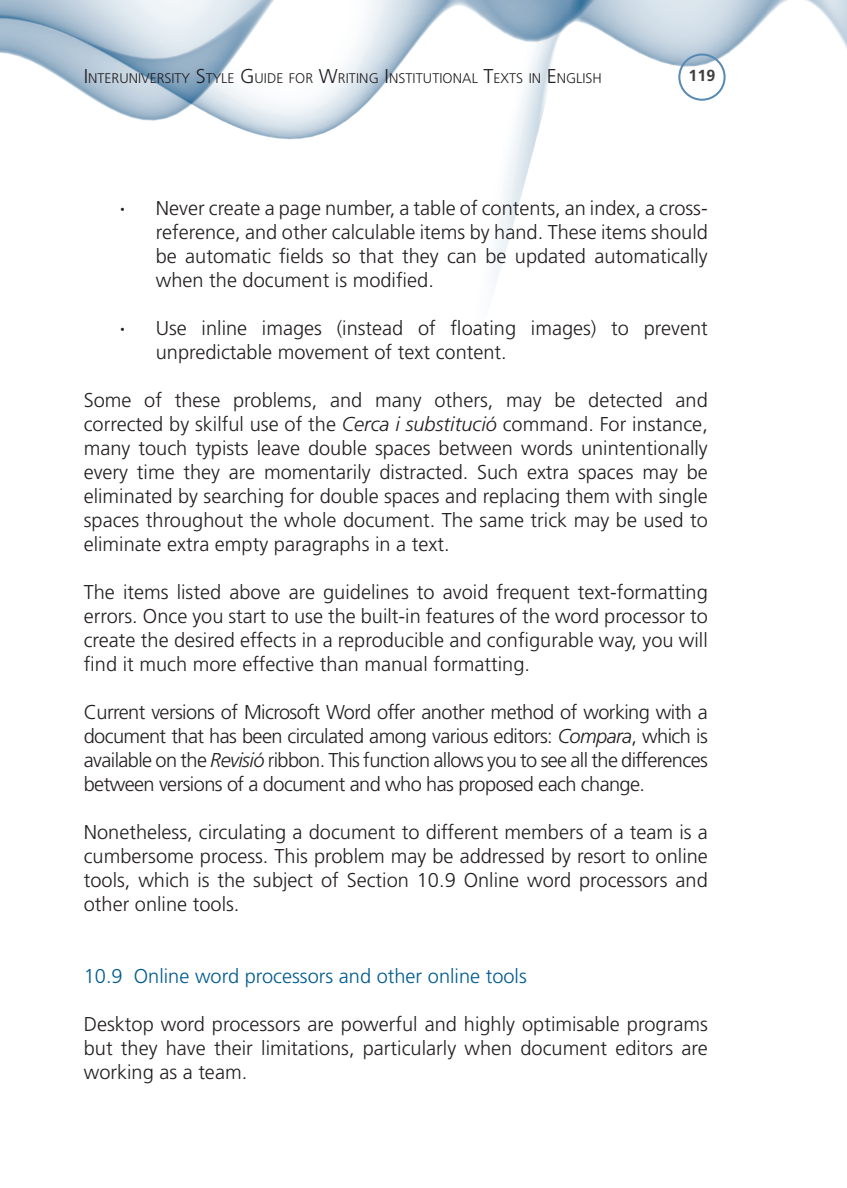
<style>
.page{position:relative;width:847px;height:1188px;background:#fff}
.page>*{position:absolute;margin:0;border:0;box-sizing:border-box;transform-origin:0 0}
.t1{font:300 20px/24px "Frutiger LT";color:#231f20;text-align:justify}
.t2{font:300 20px "Frutiger LT";color:#005b8f}
.t3{font:700 16px "Frutiger LT";color:#3e3e3f}
.t4{font:300 14px "Frutiger LT";color:#231f20}
.s1{font-size:20px}
.s2{font-weight:700}
.s3{font-style:italic}
</style>
<div class="page">
<img style="left:0;top:0;width:846px;height:286px">
<div style="left:678px;top:54px;width:47px;height:47px;border:2px solid #5689b3;border-radius:50%"></div>
<p class="t4" style="left:84px;top:70px;width:517px"><span class="s1">I</span> NTERUNIVERSITY <span class="s1">S</span>TYLE <span class="s1">G</span>UIDE FOR <span class="s1">W</span>RITING <span class="s1">I</span> NSTITUTIONAL <span class="s1">T</span>EXTS IN <span class="s1">E</span> NGLISH</p>
<p class="t3" style="left:688px;top:66px;width:28px">119</p>
<p class="t1" style="left:156px;top:196px;width:553px;text-indent:-36px"><span class="s2">·</span> Never create a page number, a table of contents, an index, a cross&shy;reference, and other calculable items by hand. These items should be automatic fields so that they can be updated automatically when the document is modified.</p>
<p class="t1" style="left:156px;top:316px;width:553px;text-indent:-36px"><span class="s2">·</span> Use inline images (instead of floating images) to prevent unpredictable movement of text content.</p>
<p class="t1" style="left:84px;top:388px;width:625px">Some of these problems, and many others, may be detected and corrected by skilful use of the <span class="s3">Cerca i substitució</span> command. For instance, many touch typists leave double spaces between words unintentionally every time they are momentarily distracted. Such extra spaces may be eliminated by searching for double spaces and replacing them with single spaces throughout the whole document. The same trick may be used to eliminate extra empty paragraphs in a text.</p>
<p class="t1" style="left:84px;top:580px;width:625px">The items listed above are guidelines to avoid frequent text-formatting errors. Once you start to use the built-in features of the word processor to create the desired effects in a reproducible and configurable way, you will find it much more effective than manual formatting.</p>
<p class="t1" style="left:84px;top:700px;width:625px">Current versions of Microsoft Word offer another method of working with a document that has been circulated among various editors: <span class="s3">Compara</span>, which is available on the <span class="s3">Revisió</span> ribbon. This function allows you to see all the differences between versions of a document and who has proposed each change.</p>
<p class="t1" style="left:84px;top:820px;width:625px">Nonetheless, circulating a document to different members of a team is a cumbersome process. This problem may be addressed by resort to online tools, which is the subject of Section 10.9 Online word processors and other online tools.</p>
<p class="t2" style="left:84px;top:964px;width:444px">10.9 Online word processors and other online tools</p>
<p class="t1" style="left:84px;top:1012px;width:625px">Desktop word processors are powerful and highly optimisable programs but they have their limitations, particularly when document editors are working as a team.</p>
</div>
